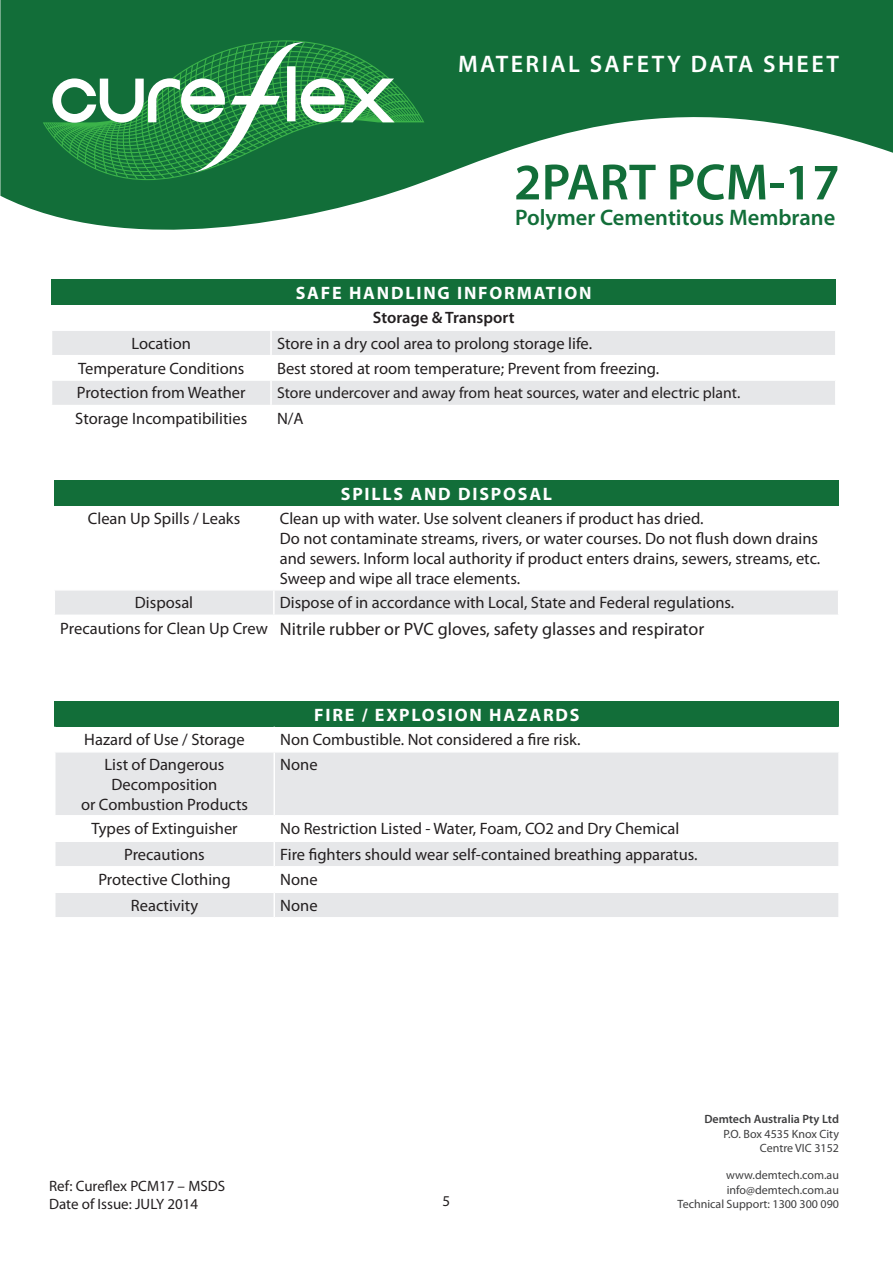
<style>
.page{position:relative;width:893px;height:1263px;background:#fff}
.page>*{position:absolute;margin:0;border:0;box-sizing:border-box;transform-origin:0 0}
.t1{font:600 51.45px "Myriad Pro";color:#126e39}
.t2{font:600 24px "Myriad Pro";letter-spacing:.1em;color:#fff}
.t3{font:600 22.5px "Myriad Pro";color:#126e39}
.t4{font:700 18px "Myriad Pro";letter-spacing:.1em;color:#fff}
.t5{font:18px "Myriad Pro";color:#231f20}
.t6{font:16.5px/19.8px "Myriad Pro";color:#231f20}
.t7{font:600 16.5px "Myriad Pro";color:#231f20}
.t8{font:15.75px "Myriad Pro";color:#231f20}
.t9{font:15px "Myriad Pro";color:#231f20}
.t10{font:12px/14.4px "Myriad Pro";color:#3e3e3f;text-align:right}
.t11{font:600 12px "Myriad Pro";color:#3e3e3f}
</style>
<div class="page">
<div style="left:51px;top:280px;width:785px;height:25px;background:#126e39"></div>
<svg style="left:52px;top:331px;width:783px;height:74px;fill:#e6e7e9"></svg>
<hr style="left:270px;top:331px;width:2px;height:24px;background:#fff">
<hr style="left:270px;top:356px;width:2px;height:23px;background:#fff">
<hr style="left:270px;top:381px;width:2px;height:24px;background:#fff">
<hr style="left:51px;top:355px;width:220px;height:1px;background:#fff">
<hr style="left:271px;top:355px;width:566px;height:1px;background:#fff">
<hr style="left:51px;top:379px;width:220px;height:2px;background:#fff">
<hr style="left:271px;top:379px;width:566px;height:2px;background:#fff">
<svg style="left:0;top:0;width:893px;height:230px;fill:#126e39"></svg>
<svg style="left:43px;top:40px;width:381px;height:140px;background:#15733a"></svg>
<svg style="left:52px;top:41px;width:343px;height:132px"></svg>
<div style="left:54px;top:480px;width:785px;height:26px;background:#126e39"></div>
<div style="left:55px;top:590px;width:783px;height:24px;background:#e6e7e9"></div>
<div style="left:55px;top:701px;width:784px;height:26px;background:#126e39"></div>
<svg style="left:56px;top:752px;width:782px;height:165px;fill:#e6e7e9"></svg>
<hr style="left:54px;top:840px;width:220px;height:2px;background:#fff">
<hr style="left:274px;top:840px;width:566px;height:2px;background:#fff">
<hr style="left:54px;top:866px;width:220px;height:1px;background:#fff">
<hr style="left:274px;top:866px;width:566px;height:1px;background:#fff">
<hr style="left:54px;top:891px;width:220px;height:2px;background:#fff">
<hr style="left:274px;top:891px;width:566px;height:2px;background:#fff">
<hr style="left:274px;top:752px;width:1px;height:63px;background:#fff">
<svg style="left:274px;top:816px;width:1px;height:101px"></svg>
<hr style="left:54px;top:815px;width:220px;height:1px;background:#fff">
<hr style="left:274px;top:815px;width:566px;height:1px;background:#fff">
<p class="t2" style="left:458px;top:49px;width:382px">MATERIAL SAFETY DATA SHEET</p>
<p class="t1" style="left:514px;top:149px;width:327px">2PART PCM-17</p>
<p class="t3" style="left:515px;top:203px;width:322px">Polymer Cementitous Membrane</p>
<p class="t4" style="left:296px;top:281px;width:297px">SAFE HANDLING INFORMATION</p>
<p class="t7" style="left:373px;top:307px;width:143px">Storage &amp; Transport</p>
<p class="t6" style="left:132px;top:333px;width:61px">Location</p>
<p class="t6" style="left:277px;top:333px;width:317px">Store in a dry cool area to prolong storage life.</p>
<p class="t6" style="left:78px;top:358px;width:168px">Temperature Conditions</p>
<p class="t6" style="left:277px;top:358px;width:384px">Best stored at room temperature; Prevent from freezing.</p>
<p class="t6" style="left:77px;top:383px;width:170px">Protection from Weather</p>
<p class="t8" style="left:277px;top:383px;width:465px">Store undercover and away from heat sources, water and electric plant.</p>
<p class="t6" style="left:75px;top:408px;width:173px">Storage Incompatibilities</p>
<p class="t6" style="left:277px;top:408px;width:28px">N/A</p>
<p class="t4" style="left:341px;top:482px;width:213px">SPILLS AND DISPOSAL</p>
<p class="t6" style="left:88px;top:509px;width:154px">Clean Up Spills / Leaks</p>
<p class="t6" style="left:280px;top:509px;width:425px">Clean up with water. Use solvent cleaners if product has dried.</p>
<p class="t6" style="left:280px;top:528px;width:542px">Do not contaminate streams, rivers, or water courses. Do not flush down drains and sewers. Inform local authority if product enters drains, sewers, streams, etc.<br>Sweep and wipe all trace elements.</p>
<p class="t6" style="left:135px;top:592px;width:60px">Disposal</p>
<p class="t6" style="left:280px;top:592px;width:456px">Dispose of in accordance with Local, State and Federal regulations.</p>
<p class="t6" style="left:60px;top:618px;width:209px">Precautions for Clean Up Crew</p>
<p class="t5" style="left:280px;top:618px;width:426px">Nitrile rubber or PVC gloves, safety glasses and respirator</p>
<p class="t4" style="left:314px;top:703px;width:267px">FIRE / EXPLOSION HAZARDS</p>
<p class="t6" style="left:84px;top:729px;width:162px">Hazard of Use / Storage</p>
<p class="t6" style="left:280px;top:729px;width:302px">Non Combustible. Not considered a fire risk.</p>
<p class="t6" style="left:104px;top:754px;width:122px">List of Dangerous</p>
<p class="t6" style="left:112px;top:774px;width:107px">Decomposition</p>
<p class="t6" style="left:81px;top:794px;width:169px">or Combustion Products</p>
<p class="t6" style="left:280px;top:754px;width:39px">None</p>
<p class="t6" style="left:91px;top:818px;width:148px">Types of Extinguisher</p>
<p class="t6" style="left:280px;top:818px;width:401px">No Restriction Listed - Water, Foam, CO2 and Dry Chemical</p>
<p class="t6" style="left:124px;top:844px;width:82px">Precautions</p>
<p class="t6" style="left:280px;top:844px;width:419px">Fire fighters should wear self-contained breathing apparatus.</p>
<p class="t6" style="left:98px;top:869px;width:134px">Protective Clothing</p>
<p class="t6" style="left:280px;top:869px;width:39px">None</p>
<p class="t6" style="left:131px;top:895px;width:69px">Reactivity</p>
<p class="t6" style="left:280px;top:895px;width:39px">None</p>
<p class="t9" style="left:49px;top:1177px;width:178px">Ref: Cureflex PCM17 – MSDS</p>
<p class="t9" style="left:49px;top:1195px;width:151px">Date of Issue: JULY 2014</p>
<p class="t9" style="left:443px;top:1191px;width:9px">5</p>
<p class="t11" style="left:704px;top:1111px;width:136px">Demtech Australia Pty Ltd</p>
<p class="t10" style="left:723px;top:1126px;width:117px">P.O. Box 4535 Knox City<br>Centre VIC 3152</p>
<p class="t10" style="left:726px;top:1168px;width:114px">www.demtech.com.au</p>
<p class="t10" style="left:727px;top:1182px;width:114px">info@demtech.com.au</p>
<p class="t10" style="left:677px;top:1197px;width:163px">Technical Support: 1300 300 090</p>
</div>
